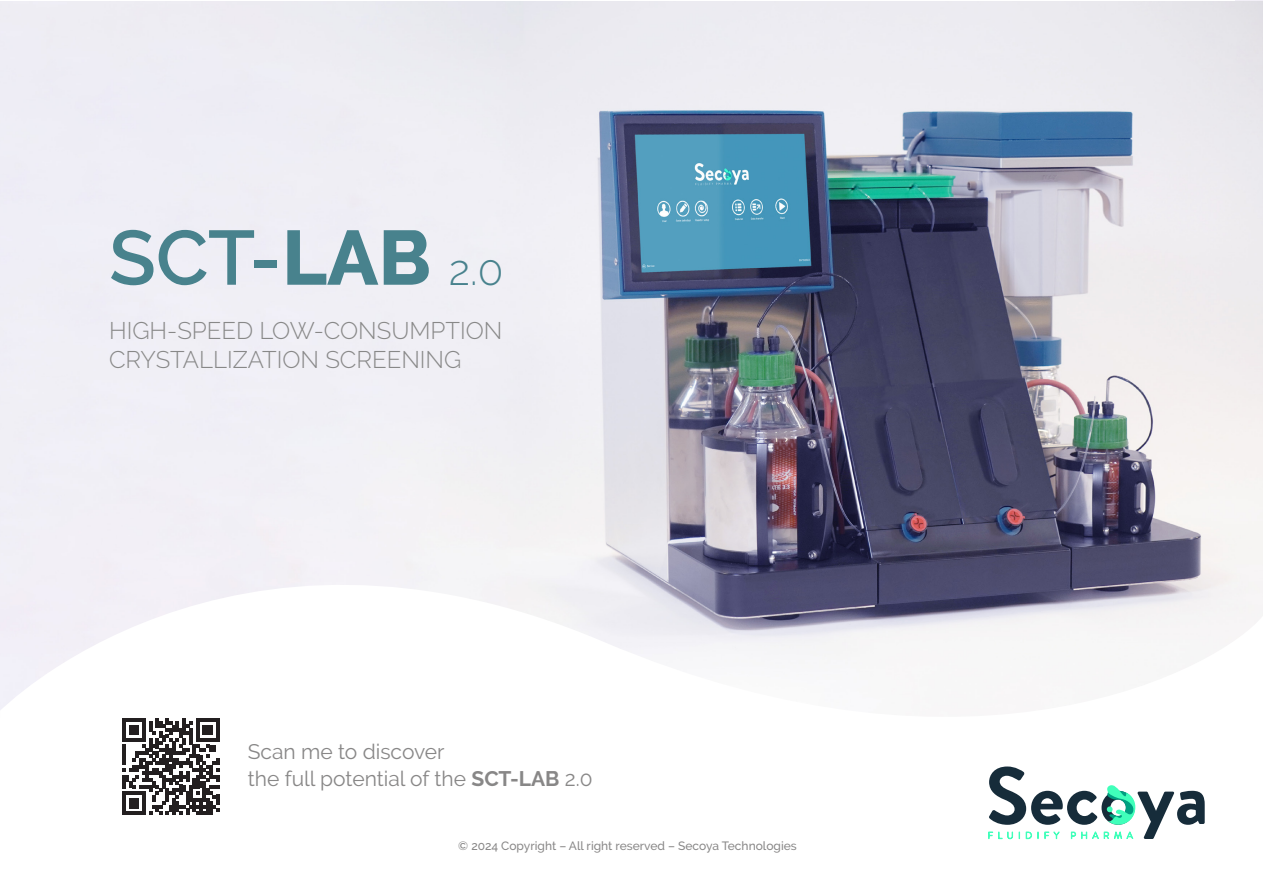
<style>
.page{position:relative;width:1263px;height:893px;background:#fff}
.page>*{position:absolute;margin:0;border:0;box-sizing:border-box;transform-origin:0 0}
.t1{font:600 76.8px "Raleway";color:#48828d}
.t2{font:300 24px "Raleway";color:#888}
.Paragraph_Style_1{font:21px "Raleway";color:#888787}
.t3{font:500 12px "Raleway";color:#888787}
.s1{font-weight:800}
.s2{font-weight:300;font-size:42px}
.s3{font-weight:700}
</style>
<div class="page">
<img style="left:0;top:1px;width:1263px;height:481px">
<svg style="left:0;top:482px;width:1263px;height:358px"></svg>
<svg style="left:122px;top:718px;width:97px;height:97px"></svg>
<svg style="left:988px;top:766px;width:217px;height:73px"></svg>
<p class="t1" style="left:109px;top:214px;width:396px">SCT-<span class="s1">LAB</span> <span class="s2">2.0</span></p>
<p class="t2" style="left:109px;top:317px;width:395px">HIGH-SPEED LOW-CONSUMPTION</p>
<p class="t2" style="left:109px;top:345px;width:354px">CRYSTALLIZATION SCREENING</p>
<p class="Paragraph_Style_1" style="left:248px;top:740px;width:198px">Scan me to discover</p>
<p class="Paragraph_Style_1" style="left:248px;top:767px;width:346px">the full potential of the <span class="s3">SCT-LAB</span> 2.0</p>
<p class="t3" style="left:458px;top:839px;width:340px">© 2024 Copyright – All right reserved – Secoya Technologies</p>
</div>
